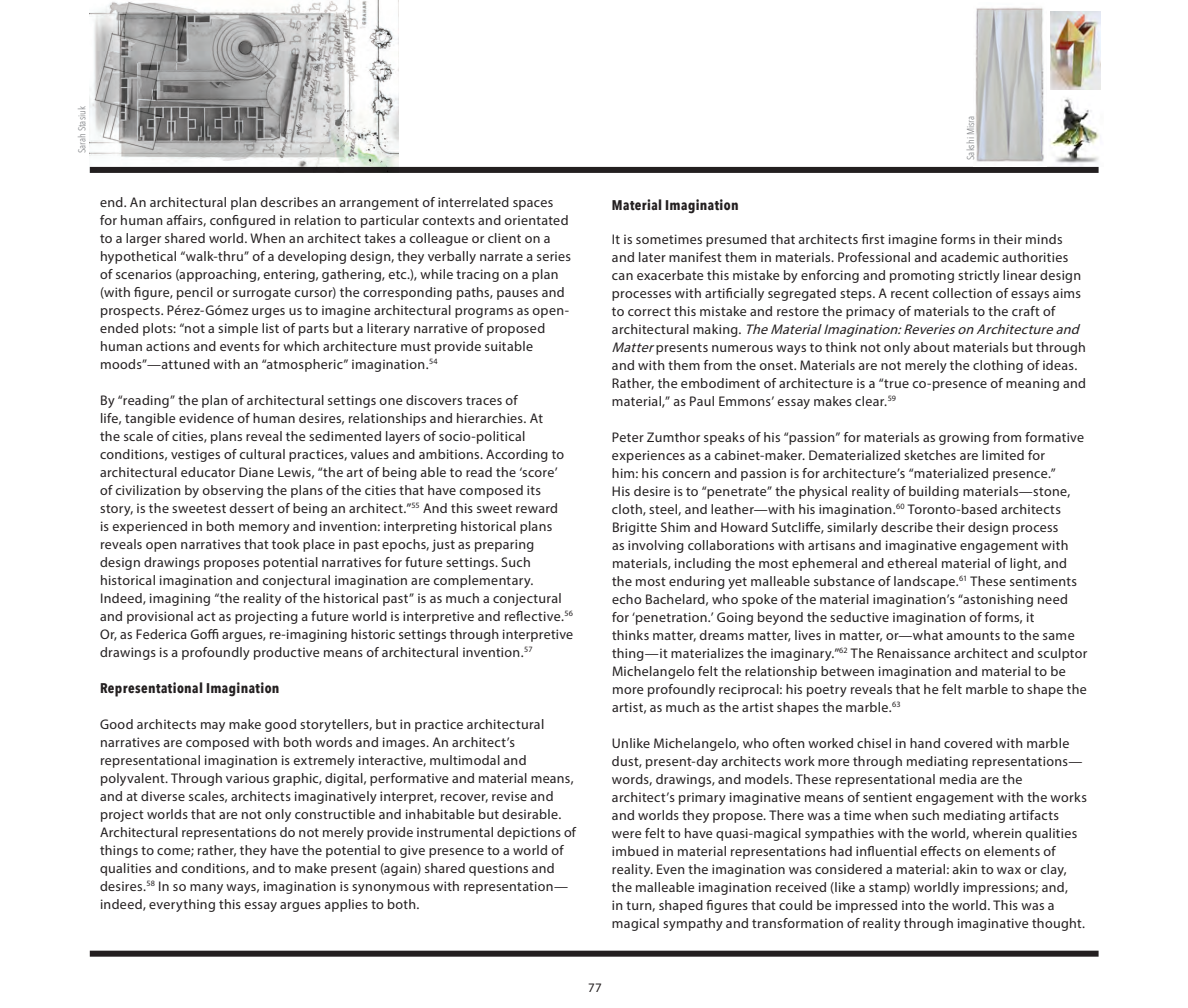
<style>
.page{position:relative;width:1188px;height:1008px;background:#fff}
.page>*{position:absolute;margin:0;border:0;box-sizing:border-box;transform-origin:0 0}
.t1{font:14px/18px "Myriad Pro";letter-spacing:.02em;color:#231f20}
.t2{font:700 14px "Avenir Next Condensed";letter-spacing:.025em;color:#231f20}
.t3{font:13px "Myriad Pro";color:#231f20}
.t4{font:10px "Avenir Next Condensed";color:#8b8d90}
.s1{font-style:italic}
</style>
<div class="page">
<img style="left:1050px;top:12px;width:50px;height:77px">
<img style="left:1049px;top:97px;width:50px;height:70px">
<img style="left:90px;top:0;width:308px;height:167px">
<div style="left:90px;top:167px;width:1009px;height:6px;background:#231f20"></div>
<div style="left:90px;top:951px;width:1009px;height:6px;background:#231f20"></div>
<img style="left:975px;top:7px;width:69px;height:155px">
<p class="t4" style="left:73px;top:153px;width:48px;rotate:-90deg">Sarah Stasiuk</p>
<p class="t1" style="left:100px;top:193px;width:473px">end. An architectural plan describes an arrangement of interrelated spaces for human affairs, configured in relation to particular contexts and orientated to a larger shared world. When an architect takes a colleague or client on a hypothetical “walk-thru” of a developing design, they verbally narrate a series of scenarios (approaching, entering, gathering, etc.), while tracing on a plan (with figure, pencil or surrogate cursor) the corresponding paths, pauses and prospects. Pérez-Gómez urges us to imagine architectural programs as open&shy;ended plots: “not a simple list of parts but a literary narrative of proposed human actions and events for which architecture must provide suitable moods”—attuned with an “atmospheric” imagination.<sup>54</sup></p>
<p class="t1" style="left:100px;top:391px;width:419px">By “reading” the plan of architectural settings one discovers traces of</p>
<p class="t1" style="left:100px;top:409px;width:444px">life, tangible evidence of human desires, relationships and hierarchies. At</p>
<p class="t1" style="left:100px;top:427px;width:466px">the scale of cities, plans reveal the sedimented layers of socio-political conditions, vestiges of cultural practices, values and ambitions. According to architectural educator Diane Lewis, “the art of being able to read the ‘score’</p>
<p class="t1" style="left:100px;top:481px;width:460px">of civilization by observing the plans of the cities that have composed its story, is the sweetest dessert of being an architect.”<sup>55</sup> And this sweet reward is experienced in both memory and invention: interpreting historical plans reveals open narratives that took place in past epochs, just as preparing</p>
<p class="t1" style="left:100px;top:553px;width:432px">design drawings proposes potential narratives for future settings. Such</p>
<p class="t1" style="left:100px;top:571px;width:435px">historical imagination and conjectural imagination are complementary.</p>
<p class="t1" style="left:100px;top:589px;width:475px">Indeed, imagining “the reality of the historical past” is as much a conjectural and provisional act as projecting a future world is interpretive and reflective.<sup>56<br></sup>Or, as Federica Goffi argues, re-imagining historic settings through interpretive</p>
<p class="t1" style="left:100px;top:643px;width:434px">drawings is a profoundly productive means of architectural invention.<sup>57</sup></p>
<p class="t2" style="left:100px;top:679px;width:181px">Representational Imagination</p>
<p class="t1" style="left:100px;top:715px;width:475px">Good architects may make good storytellers, but in practice architectural narratives are composed with both words and images. An architect’s representational imagination is extremely interactive, multimodal and polyvalent. Through various graphic, digital, performative and material means,</p>
<p class="t1" style="left:100px;top:787px;width:477px">and at diverse scales, architects imaginatively interpret, recover, revise and project worlds that are not only constructible and inhabitable but desirable.<br>Architectural representations do not merely provide instrumental depictions of</p>
<p class="t1" style="left:100px;top:841px;width:465px">things to come; rather, they have the potential to give presence to a world of</p>
<p class="t1" style="left:100px;top:859px;width:470px">qualities and conditions, and to make present (again) shared questions and desires.<sup>58</sup> In so many ways, imagination is synonymous with representation— indeed, everything this essay argues applies to both.</p>
<p class="t4" style="left:962px;top:160px;width:45px;rotate:-90deg">Sakshi Misra</p>
<p class="t2" style="left:612px;top:197px;width:128px">Material Imagination</p>
<p class="t1" style="left:612px;top:230px;width:476px">It is sometimes presumed that architects first imagine forms in their minds and later manifest them in materials. Professional and academic authorities can exacerbate this mistake by enforcing and promoting strictly linear design processes with artificially segregated steps. A recent collection of essays aims to correct this mistake and restore the primacy of materials to the craft of<br>a r c h i t e c t u r a l m a k i n g . <span class="s1">TheMaterialImagination:ReveriesonArchitectureand Matter</span>presents numerous ways to think not only about materials but through and with them from the onset. Materials are not merely the clothing of ideas.<br>Rather, the embodiment of architecture is a “true co-presence of meaning and material,” as Paul Emmons’ essay makes clear.<sup>59</sup></p>
<p class="t1" style="left:612px;top:428px;width:477px">Peter Zumthor speaks of his “passion” for materials as growing from formative experiences as a cabinet-maker. Dematerialized sketches are limited for<br>him: his concern and passion is for architecture’s “materialized presence.”<br>His desire is to “penetrate” the physical reality of building materials—stone, cloth, steel, and leather—with his imagination.<sup>60</sup> Toronto-based architects Brigitte Shim and Howard Sutcliffe, similarly describe their design process<br>as involving collaborations with artisans and imaginative engagement with materials, including the most ephemeral and ethereal material of light, and the most enduring yet malleable substance of landscape.<sup>61</sup> These sentiments echo Bachelard, who spoke of the material imagination’s “astonishing need for ‘penetration.’ Going beyond the seductive imagination of forms, it<br>thinks matter, dreams matter, lives in matter, or—what amounts to the same thing—it materializes the imaginary.”<sup>62</sup> The Renaissance architect and sculptor Michelangelo felt the relationship between imagination and material to be more profoundly reciprocal: his poetry reveals that he felt marble to shape the artist, as much as the artist shapes the marble.<sup>63</sup></p>
<p class="t1" style="left:612px;top:734px;width:476px">Unlike Michelangelo, who often worked chisel in hand covered with marble dust, present-day architects work more through mediating representations— words, drawings, and models. These representational media are the architect’s primary imaginative means of sentient engagement with the works and worlds they propose. There was a time when such mediating artifacts were felt to have quasi-magical sympathies with the world, wherein qualities imbued in material representations had influential effects on elements of reality. Even the imagination was considered a material: akin to wax or clay, the malleable imagination received (like a stamp) worldly impressions; and,<br>in turn, shaped figures that could be impressed into the world. This was a magical sympathy and transformation of reality through imaginative thought.</p>
<p class="t3" style="left:588px;top:979px;width:15px">77</p>
</div>
